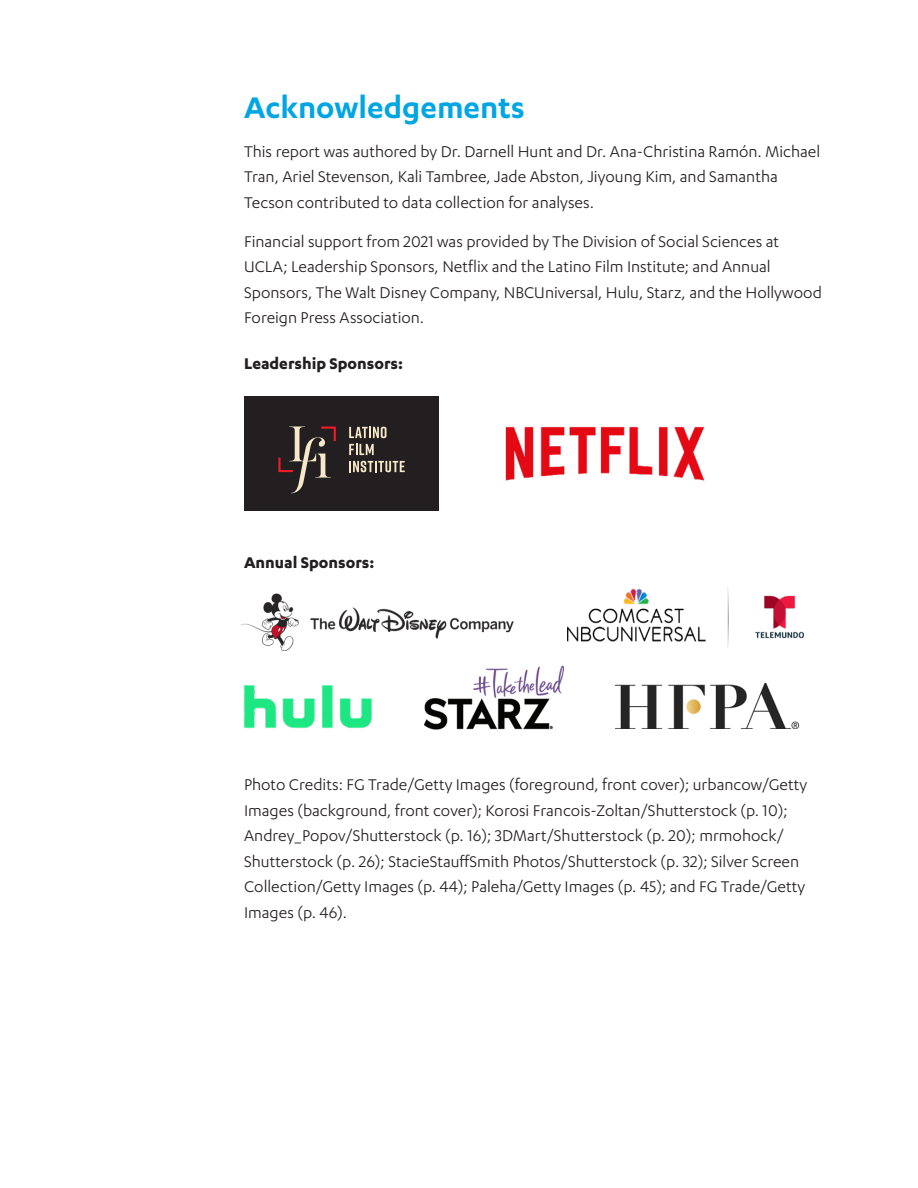
<style>
.page{position:relative;width:918px;height:1188px;background:#fff}
.page>*{position:absolute;margin:0;border:0;box-sizing:border-box;transform-origin:0 0}
.t1{font:600 34.5px "Karbon";color:#00a6e4}
.body{font:18px/25.5px "Karbon";color:#231f20}
.body-2{font:700 18px "Karbon";color:#231f20}
</style>
<div class="page">
<img style="left:240px;top:593px;width:274px;height:58px">
<img style="left:567px;top:587px;width:237px;height:60px">
<img style="left:505px;top:426px;width:200px;height:55px">
<img style="left:243px;top:685px;width:129px;height:44px">
<div style="left:244px;top:396px;width:194px;height:114px;background:#231f20"></div>
<svg style="left:278px;top:427px;width:58px;height:66px"></svg>
<svg style="left:349px;top:427px;width:38px;height:11px"></svg>
<svg style="left:349px;top:444px;width:25px;height:11px"></svg>
<svg style="left:349px;top:461px;width:56px;height:11px"></svg>
<img style="left:616px;top:683px;width:183px;height:46px">
<img style="left:425px;top:665px;width:139px;height:65px">
<h2 class="t1" style="left:244px;top:88px;width:282px">Acknowledgements</h2>
<p class="body" style="left:244px;top:138px;width:578px">This report was authored by Dr. Darnell Hunt and Dr. Ana-Christina Ramón. Michael<br>Tran, Ariel Stevenson, Kali Tambree, Jade Abston, Jiyoung Kim, and Samantha<br>Tecson contributed to data collection for analyses.</p>
<p class="body" style="left:244px;top:228px;width:579px">Financial support from 2021 was provided by The Division of Social Sciences at UCLA; Leadership Sponsors, Netflix and the Latino Film Institute; and Annual Sponsors, The Walt Disney Company, NBCUniversal, Hulu, Starz, and the Hollywood Foreign Press Association.</p>
<p class="body-2" style="left:244px;top:353px;width:160px">Leadership Sponsors:</p>
<p class="body-2" style="left:244px;top:552px;width:132px">Annual Sponsors:</p>
<p class="body" style="left:244px;top:772px;width:565px">Photo Credits: FG Trade/Getty Images (foreground, front cover); urbancow/Getty Images (background, front cover); Korosi Francois-Zoltan/Shutterstock (p. 10); Andrey_Popov/Shutterstock (p. 16); 3DMart/Shutterstock (p. 20); mrmohock/ Shutterstock (p. 26); StacieStauffSmith Photos/Shutterstock (p. 32); Silver Screen Collection/Getty Images (p. 44); Paleha/Getty Images (p. 45); and FG Trade/Getty Images (p. 46).</p>
</div>
